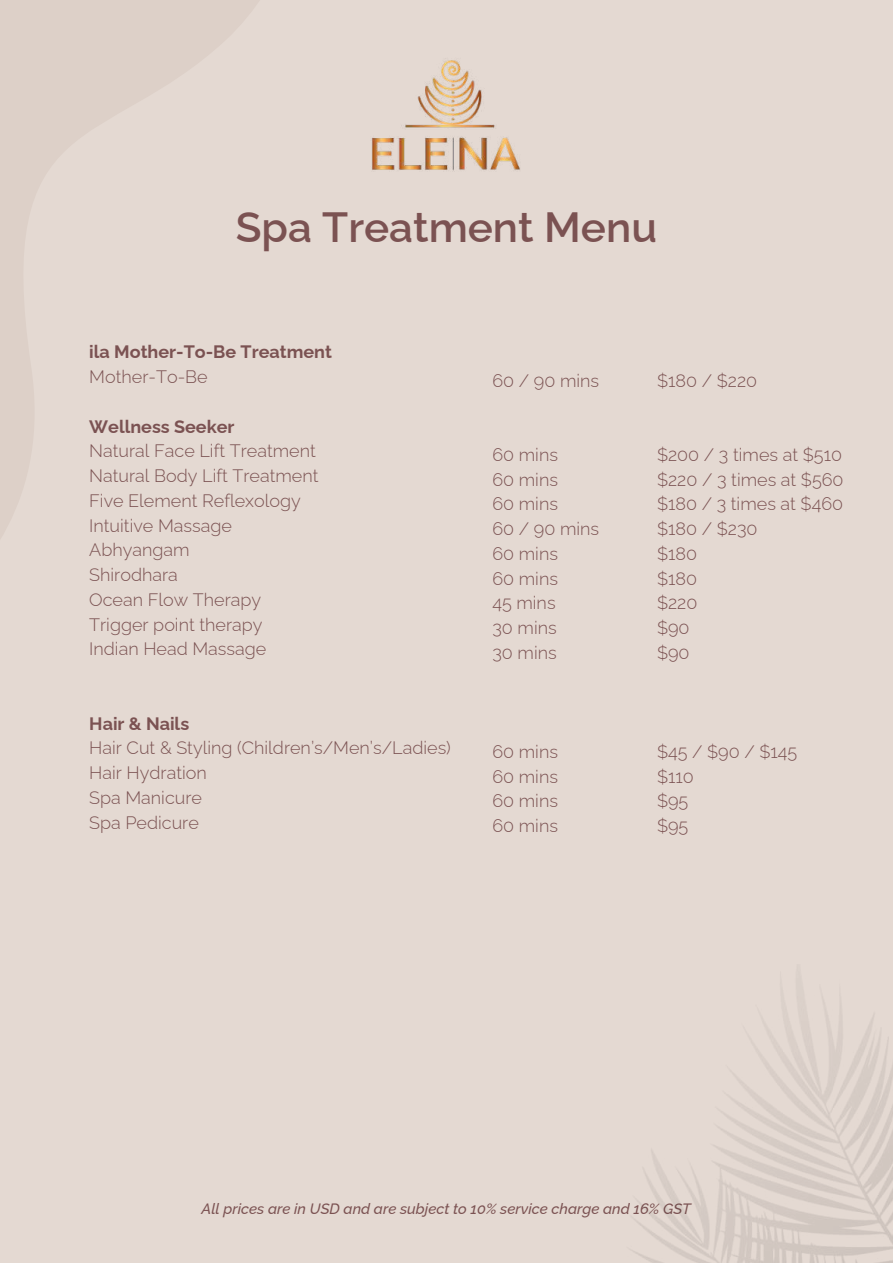
<style>
.page{position:relative;width:893px;height:1264px;background:#fff}
.page>*{position:absolute;margin:0;border:0;box-sizing:border-box;transform-origin:0 0}
.t1{font:600 42.3px "Raleway";color:#7b5252}
.t2{font:300 18px/24.8px "Raleway";color:#7b5252}
.t3{font:700 18px "Raleway";color:#7b5252}
.t4{font:italic 500 15px "Raleway";color:#7b5252}
</style>
<div class="page">
<div style="left:0;top:0;width:892px;height:1262px;background:#e4d9d2"></div>
<svg style="left:372px;top:60px;width:148px;height:111px"></svg>
<h1 class="t1" style="left:236px;top:202px;width:423px">Spa Treatment Menu</h1>
<p class="t3" style="left:89px;top:341px;width:244px">ila Mother-To-Be Treatment</p>
<p class="t2" style="left:89px;top:364px;width:120px">Mother-To-Be</p>
<p class="t3" style="left:89px;top:416px;width:147px">Wellness Seeker</p>
<p class="t2" style="left:89px;top:438px;width:231px">Natural Face Lift Treatment<br>Natural Body Lift Treatment<br>Five Element Reflexology<br>Intuitive Massage<br>Abhyangam<br>Shirodhara<br>Ocean Flow Therapy<br>Trigger point therapy<br>Indian Head Massage</p>
<p class="t3" style="left:89px;top:712px;width:101px">Hair &amp; Nails</p>
<p class="t2" style="left:89px;top:735px;width:363px">Hair Cut &amp; Styling (Children’s/Men’s/Ladies)<br>Hair Hydration<br>Spa Manicure<br>Spa Pedicure</p>
<p class="t2" style="left:492px;top:368px;width:108px">60 / 90 mins</p>
<p class="t2" style="left:492px;top:442px;width:108px">60 mins<br>60 mins<br>60 mins<br>60 / 90 mins<br>60 mins<br>60 mins<br>45 mins<br>30 mins<br>30 mins</p>
<p class="t2" style="left:492px;top:739px;width:67px;text-align:justify">60 mins 60 mins 60 mins 60 mins</p>
<p class="t2" style="left:657px;top:368px;width:102px">$180 / $220</p>
<p class="t2" style="left:657px;top:442px;width:188px">$200 / 3 times at $510 $220 / 3 times at $560 $180 / 3 times at $460 $180 / $230<br>$180<br>$180<br>$220<br>$90<br>$90</p>
<p class="t2" style="left:657px;top:739px;width:142px">$45 / $90 / $145 $110<br>$95<br>$95</p>
<p class="t4" style="left:202px;top:1200px;width:491px">All prices are in USD and are subject to 10% service charge and 16% GST</p>
</div>
